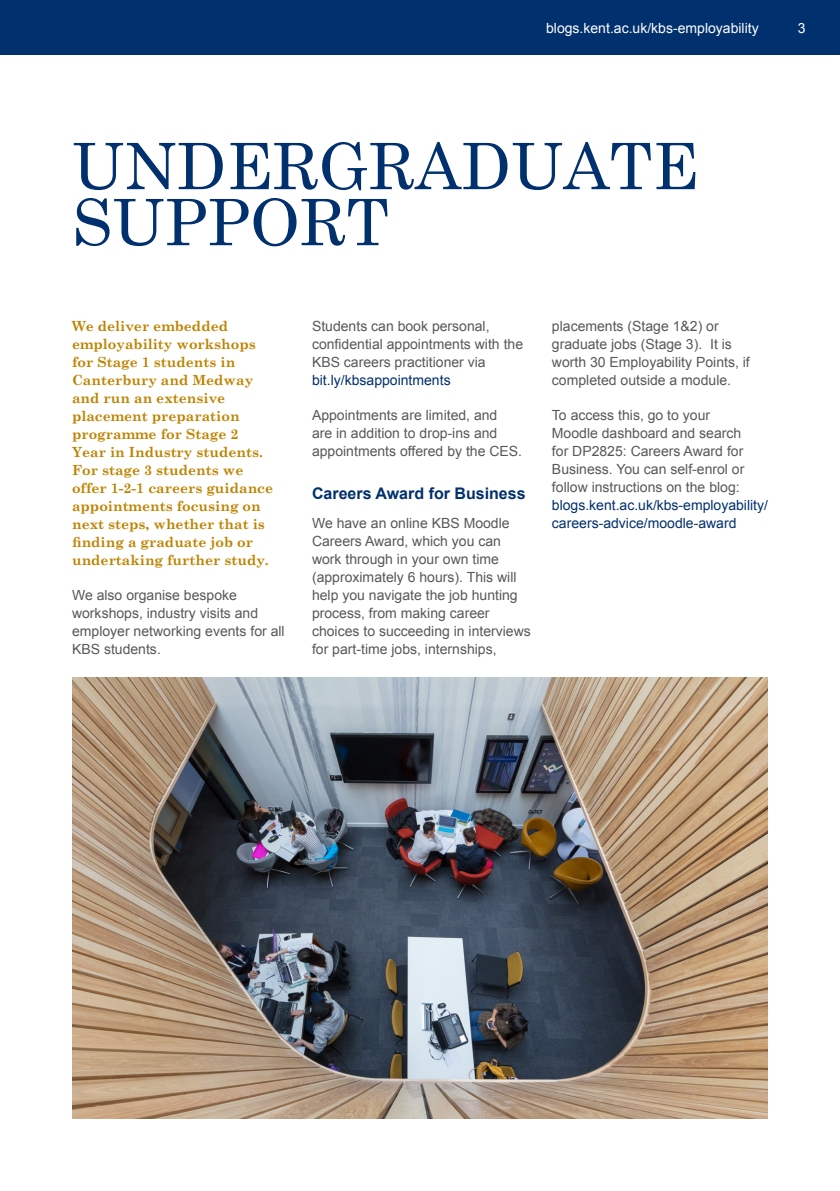
<style>
.page{position:relative;width:840px;height:1191px;background:#fff}
.page>*{position:absolute;margin:0;border:0;box-sizing:border-box;transform-origin:0 0}
.Kent_title{font:64px/56px "Century Schoolbook";color:#00306d}
.Paragraph_Style_3{font:700 16px "Arial";color:#00306d}
.Paragraph_Style_1{font:14px/18px "Arial";color:#57585a}
.Paragraph_Style_2{font:700 14px/18px "Century Schoolbook";color:#be8300}
.t1{font:14px "Arial";color:#fff}
.s1{color:#00306d}
</style>
<div class="page">
<div style="left:0;top:0;width:839px;height:54px;background:#00306d"></div>
<img style="left:72px;top:677px;width:695px;height:442px">
<p class="t1" style="left:546px;top:19px;width:214px">blogs.kent.ac.uk/kbs-employability</p>
<p class="t1" style="left:797px;top:19px;width:9px">3</p>
<p class="Kent_title" style="left:72px;top:133px;width:627px">UNDERGRADUATE<br>SUPPORT</p>
<p class="Paragraph_Style_2" style="left:72px;top:316px;width:202px">We deliver embedded employability workshops for Stage 1 students in<br>Canterbury and Medway and run an extensive placement preparation programme for Stage 2<br>Year in Industry students.<br>For stage 3 students we offer 1-2-1 careers guidance appointments focusing on next steps, whether that is finding a graduate job or undertaking further study.</p>
<p class="Paragraph_Style_1" style="left:72px;top:586px;width:214px">We also organise bespoke workshops, industry visits and employer networking events for all<br>KBS students.</p>
<p class="Paragraph_Style_1" style="left:312px;top:317px;width:212px">Students can book personal, confidential appointments with the<br>KBS careers practitioner via <span class="s1">bit.ly/kbsappointments</span></p>
<p class="Paragraph_Style_1" style="left:312px;top:406px;width:211px">Appointments are limited, and<br>are in addition to drop-ins and appointments offered by the CES.</p>
<p class="Paragraph_Style_3" style="left:312px;top:482px;width:215px">Careers Award for Business</p>
<p class="Paragraph_Style_1" style="left:312px;top:514px;width:220px">We have an online KBS Moodle<br>Careers Award, which you can work through in your own time (approximately 6 hours). This will help you navigate the job hunting process, from making career choices to succeeding in interviews for part-time jobs, internships,</p>
<p class="Paragraph_Style_1" style="left:551px;top:317px;width:199px">placements (Stage 1&amp;2) or graduate jobs (Stage 3). It is worth 30 Employability Points, if completed outside a module.</p>
<p class="Paragraph_Style_1" style="left:551px;top:406px;width:217px">To access this, go to your<br>Moodle dashboard and search<br>for DP2825: Careers Award for<br>Business. You can self-enrol or follow instructions on the blog: <span class="s1">blogs.kent.ac.uk/kbs-employability/ careers-advice/moodle-award</span></p>
</div>
